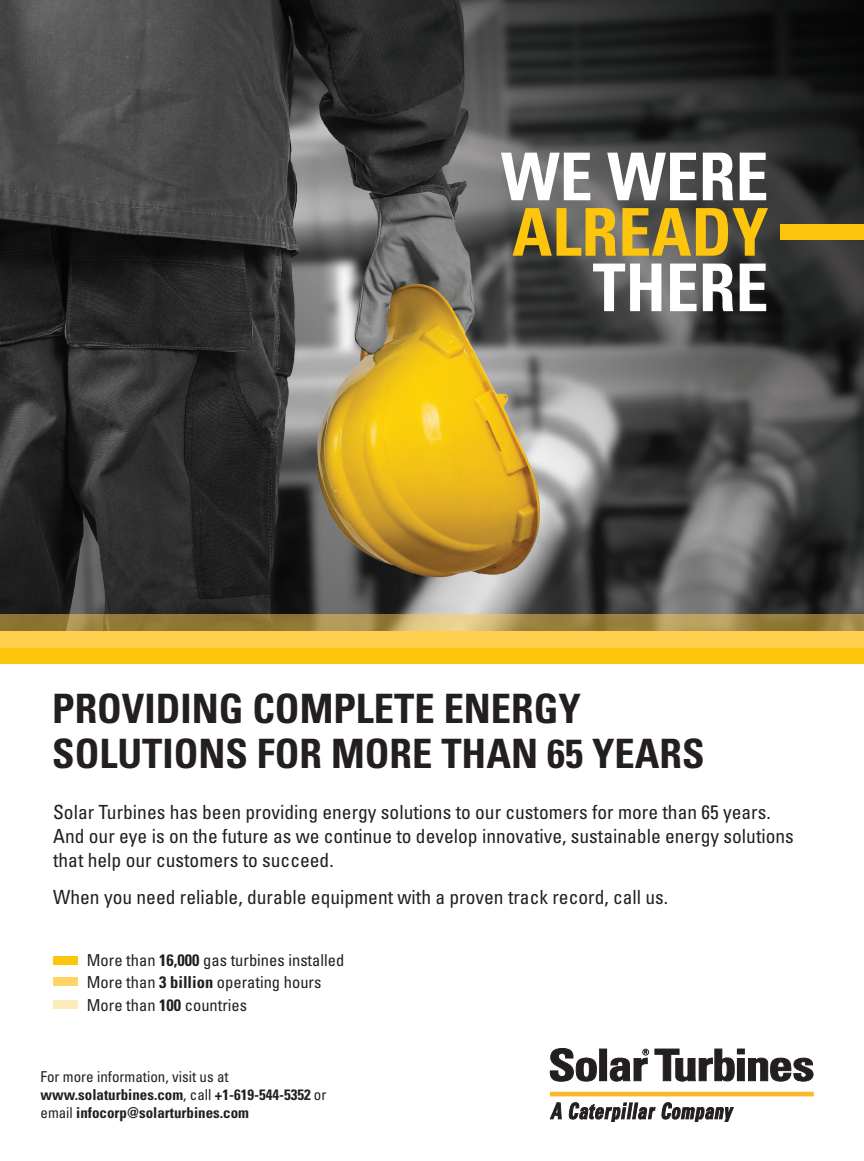
<style>
.page{position:relative;width:864px;height:1161px;background:#fff}
.page>*{position:absolute;margin:0;border:0;box-sizing:border-box;transform-origin:0 0}
.t1{font:700 condensed 66px/55.5px "Univers LT Std";color:#fff;text-align:right}
.t2{font:700 condensed 40.5px/45px "Univers LT Std";color:#231f20}
.t3{font:condensed 19.5px/24px "Univers LT Std";color:#231f20}
.t4{font:condensed 16.5px/22.5px "Univers LT Std";color:#231f20}
.t5{font:700 condensed 15px/18px "Univers LT Std";color:#231f20}
.s1{color:#fec50d}
.s2{font-weight:700}
.s3{font-weight:400}
</style>
<div class="page">
<img style="left:0;top:0;width:864px;height:614px">
<div style="left:780px;top:224px;width:84px;height:16px;background:#fec50d"></div>
<div style="left:0;top:631px;width:864px;height:17px;background:#fecf4c"></div>
<svg style="left:0;top:614px;width:864px;height:17px;background:#a28b49"></svg>
<div style="left:0;top:648px;width:864px;height:16px;background:#fec50d"></div>
<div style="left:53px;top:956px;width:25px;height:8px;background:#fec50d"></div>
<div style="left:53px;top:977px;width:25px;height:9px;background:#fed466"></div>
<div style="left:53px;top:1001px;width:25px;height:8px;background:#feebbb"></div>
<svg style="left:550px;top:1048px;width:46px;height:33px"></svg>
<div style="left:600px;top:1049px;width:7px;height:32px;background:#231f20"></div>
<svg style="left:655px;top:1049px;width:158px;height:32px"></svg>
<svg style="left:610px;top:1049px;width:39px;height:32px"></svg>
<svg style="left:550px;top:1102px;width:11px;height:17px"></svg>
<svg style="left:661px;top:1103px;width:72px;height:19px"></svg>
<svg style="left:568px;top:1103px;width:87px;height:19px"></svg>
<div style="left:550px;top:1092px;width:263px;height:4px;border:1px solid #fcb828"></div>
<p class="t1" style="left:501px;top:149px;width:269px">WE WERE<br><span class="s1">ALREADY<br></span>THERE</p>
<p class="t2" style="left:52px;top:686px;width:654px">PROVIDING COMPLETE ENERGY<br>SOLUTIONS FOR MORE THAN 65 YEARS</p>
<p class="t3" style="left:53px;top:799px;width:742px">Solar Turbines has been providing energy solutions to our customers for more than 65 years.<br>And our eye is on the future as we continue to develop innovative, sustainable energy solutions that help our customers to succeed.</p>
<p class="t3" style="left:53px;top:885px;width:617px">When you need reliable, durable equipment with a proven track record, call us.</p>
<p class="t4" style="left:87px;top:948px;width:259px">More than <span class="s2">16,000</span> gas turbines installed<br>More than <span class="s2">3 billion</span> operating hours<br>More than <span class="s2">100</span> countries</p>
<p class="t5" style="left:40px;top:1067px;width:287px"><span class="s3">For more information, visit us at </span>www.solaturbines.com<span class="s3">, call</span> +1-619-544-5352 <span class="s3">or email</span> infocorp@solarturbines.com</p>
</div>
